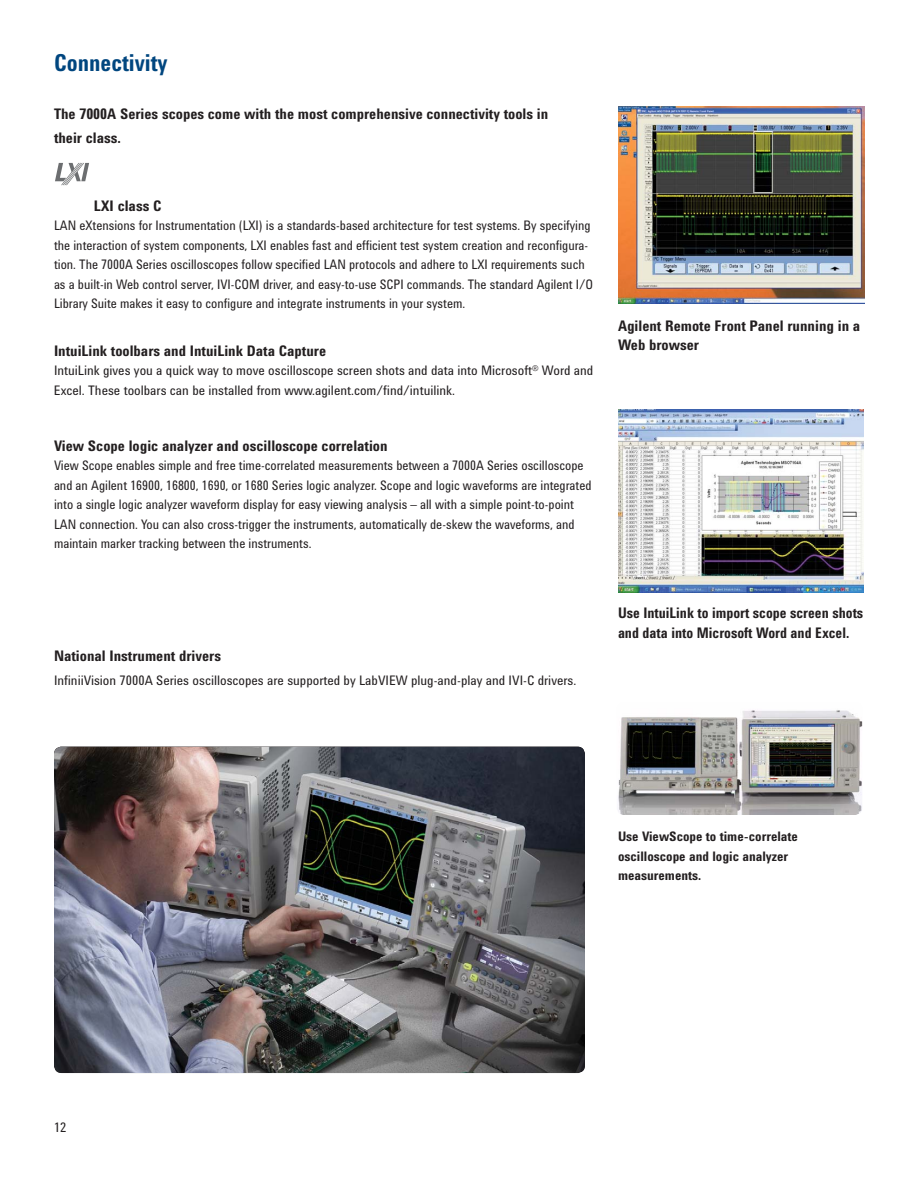
<style>
.page{position:relative;width:918px;height:1188px;background:#fff}
.page>*{position:absolute;margin:0;border:0;box-sizing:border-box;transform-origin:0 0}
.t1{font:700 24px "Agilent Condensed CFF";color:#00467f;scale:.95 1}
.t2{font:700 15px/24px "Agilent Condensed CFF";color:#231f20}
.t3{font:700 15px/19.5px "Agilent Condensed CFF";color:#231f20;scale:.95 1}
.t4{font:13.5px/19.5px "Agilent Condensed CFF";color:#231f20;scale:.95 1}
.t5{font:13.5px/19.5px "Agilent Condensed CFF";color:#231f20}
.t6{font:700 13.5px/19.5px "Agilent Condensed CFF";color:#231f20}
</style>
<div class="page">
<svg style="left:55px;top:163px;width:34px;height:22px"></svg>
<img style="left:618px;top:106px;width:246px;height:197px">
<img style="left:618px;top:410px;width:246px;height:182px">
<img style="left:616px;top:702px;width:247px;height:113px;border-radius:8px">
<img style="left:54px;top:747px;width:531px;height:326px;border-radius:8px">
<h1 class="t1" style="left:54px;top:54px;width:121px">Connectivity</h1>
<p class="t2" style="left:54px;top:103px;width:496px">The 7000A Series scopes come with the most comprehensive connectivity tools in their class.</p>
<p class="t2" style="left:94px;top:195px;width:69px">LXI class C</p>
<p class="t4" style="left:54px;top:217px;width:569px">LAN eXtensions for Instrumentation (LXI) is a standards-based architecture for test systems. By specifying the interaction of system components, LXI enables fast and efficient test system creation and reconfigura&shy;tion. The 7000A Series oscilloscopes follow specified LAN protocols and adhere to LXI requirements such as a built-in Web control server, IVI-COM driver, and easy-to-use SCPI commands. The standard Agilent I/O Library Suite makes it easy to configure and integrate instruments in your system.</p>
<p class="t2" style="left:54px;top:340px;width:274px">IntuiLink toolbars and IntuiLink Data Capture</p>
<p class="t5" style="left:54px;top:362px;width:541px">IntuiLink gives you a quick way to move oscilloscope screen shots and data into Microsoft<sup>®</sup> Word and<br>Excel. These toolbars can be installed from www.agilent.com/find/intuilink.</p>
<p class="t2" style="left:54px;top:435px;width:335px">View Scope logic analyzer and oscilloscope correlation</p>
<p class="t4" style="left:54px;top:457px;width:567px">View Scope enables simple and free time-correlated measurements between a 7000A Series oscilloscope and an Agilent 16900, 16800, 1690, or 1680 Series logic analyzer. Scope and logic waveforms are integrated into a single logic analyzer waveform display for easy viewing analysis – all with a simple point-to-point LAN connection. You can also cross-trigger the instruments, automatically de-skew the waveforms, and maintain marker tracking between the instruments.</p>
<p class="t2" style="left:54px;top:645px;width:169px">National Instrument drivers</p>
<p class="t5" style="left:54px;top:672px;width:524px">InfiniiVision 7000A Series oscilloscopes are supported by LabVIEW plug-and-play and IVI-C drivers.</p>
<p class="t2" style="left:618px;top:318px;width:244px;line-height:19.5px">Agilent Remote Front Panel running in a<br>Web browser</p>
<p class="t3" style="left:618px;top:605px;width:260px">Use IntuiLink to import scope screen shots and data into Microsoft Word and Excel.</p>
<p class="t6" style="left:618px;top:828px;width:181px">Use ViewScope to time-correlate oscilloscope and logic analyzer measurements.</p>
<p class="t5" style="left:54px;top:1119px;width:14px">12</p>
</div>
